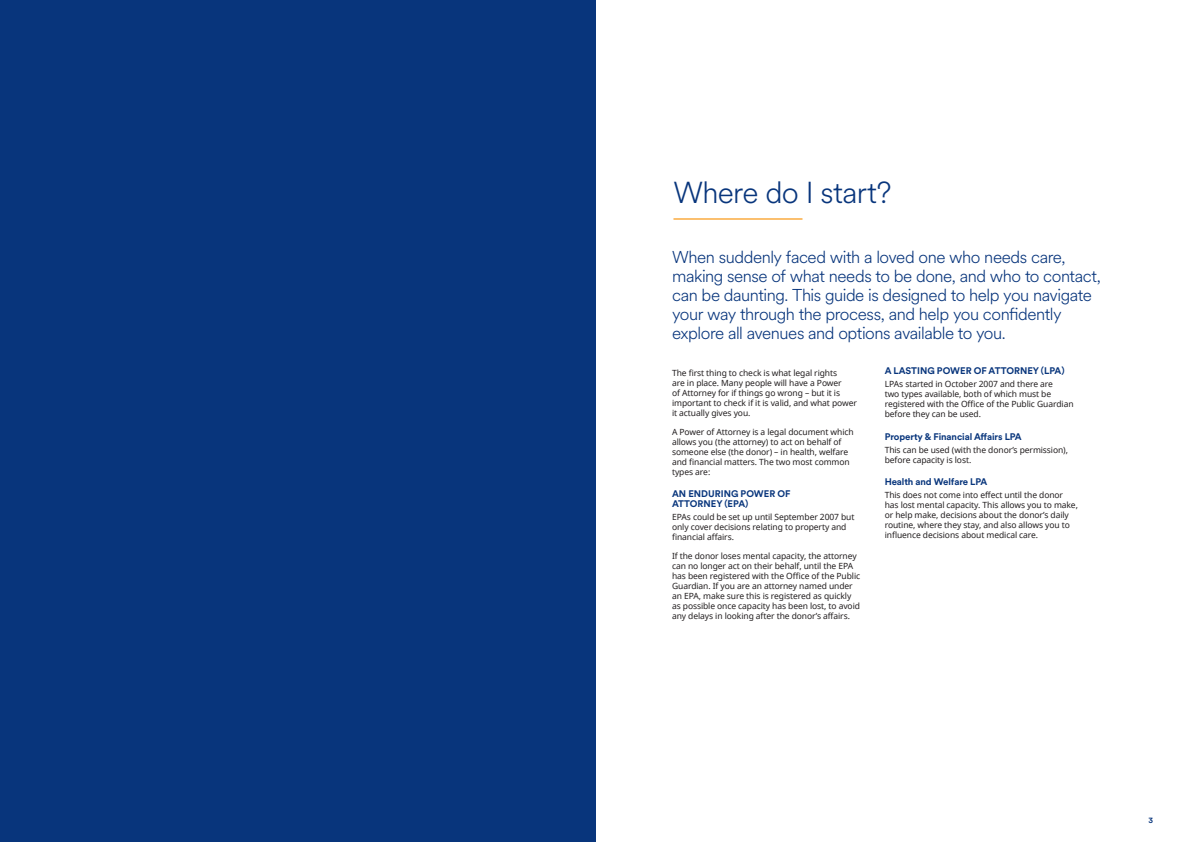
<style>
.page{position:relative;width:1191px;height:842px;background:#fff}
.page>*{position:absolute;margin:0;border:0;box-sizing:border-box;transform-origin:0 0}
._30_32_Benchmark_Int{font:300 30px "Schroders Circular";letter-spacing:-.025em;color:#08357c}
._17_19_Benchmark_Int{font:300 17px/19px "Schroders Circular";letter-spacing:-.03em;color:#08357c}
._9_5___10_5_Sub_head{font:700 9.5px/10.5px "Schroders Circular";letter-spacing:-.01em;color:#08357c}
._8_5_10_Body_Text_Bl{font:8.5px/10px "Noto Sans";letter-spacing:-.01em;color:#231f20}
._7_5_10_Folio_Text_P{font:700 7.5px "Schroders Circular";color:#08357c}
</style>
<div class="page">
<hr style="left:673px;top:218px;width:129px;height:2px;background:#faa633">
<div style="left:0;top:0;width:595px;height:842px;background:#08357c"></div>
<p class="_30_32_Benchmark_Int" style="left:673px;top:172px;width:220px">Where do I start?</p>
<p class="_17_19_Benchmark_Int" style="left:672px;top:247px;width:430px">When suddenly faced with a loved one who needs care, making sense of what needs to be done, and who to contact, can be daunting. This guide is designed to help you navigate your way through the process, and help you confidently explore all avenues and options available to you.</p>
<p class="_8_5_10_Body_Text_Bl" style="left:672px;top:368px;width:186px">The first thing to check is what legal rights<br>are in place. Many people will have a Power<br>of Attorney for if things go wrong – but it is important to check if it is valid, and what power it actually gives you.</p>
<p class="_8_5_10_Body_Text_Bl" style="left:672px;top:426px;width:183px">A Power of Attorney is a legal document which allows you (the attorney) to act on behalf of someone else (the donor) – in health, welfare and financial matters. The two most common types are:</p>
<p class="_9_5___10_5_Sub_head" style="left:672px;top:488px;width:120px">AN ENDURING POWER OF<br>ATTORNEY (EPA)</p>
<p class="_8_5_10_Body_Text_Bl" style="left:672px;top:512px;width:184px">EPAs could be set up until September 2007 but only cover decisions relating to property and financial affairs.</p>
<p class="_8_5_10_Body_Text_Bl" style="left:672px;top:551px;width:190px">If the donor loses mental capacity, the attorney can no longer act on their behalf, until the EPA has been registered with the Office of the Public Guardian. If you are an attorney named under an EPA, make sure this is registered as quickly as possible once capacity has been lost, to avoid any delays in looking after the donor’s affairs.</p>
<p class="_9_5___10_5_Sub_head" style="left:884px;top:365px;width:181px">A LASTING POWER OF ATTORNEY (LPA)</p>
<p class="_8_5_10_Body_Text_Bl" style="left:884px;top:379px;width:190px">LPAs started in October 2007 and there are<br>two types available, both of which must be registered with the Office of the Public Guardian before they can be used.</p>
<p class="_9_5___10_5_Sub_head" style="left:884px;top:430px;width:139px">Property &amp; Financial Affairs LPA</p>
<p class="_8_5_10_Body_Text_Bl" style="left:884px;top:444px;width:185px">This can be used (with the donor’s permission), before capacity is lost.</p>
<p class="_9_5___10_5_Sub_head" style="left:884px;top:476px;width:104px">Health and Welfare LPA</p>
<p class="_8_5_10_Body_Text_Bl" style="left:884px;top:490px;width:195px">This does not come into effect until the donor has lost mental capacity. This allows you to make, or help make, decisions about the donor’s daily routine, where they stay, and also allows you to influence decisions about medical care.</p>
<p class="_7_5_10_Folio_Text_P" style="left:1148px;top:815px;width:6px">3</p>
</div>
